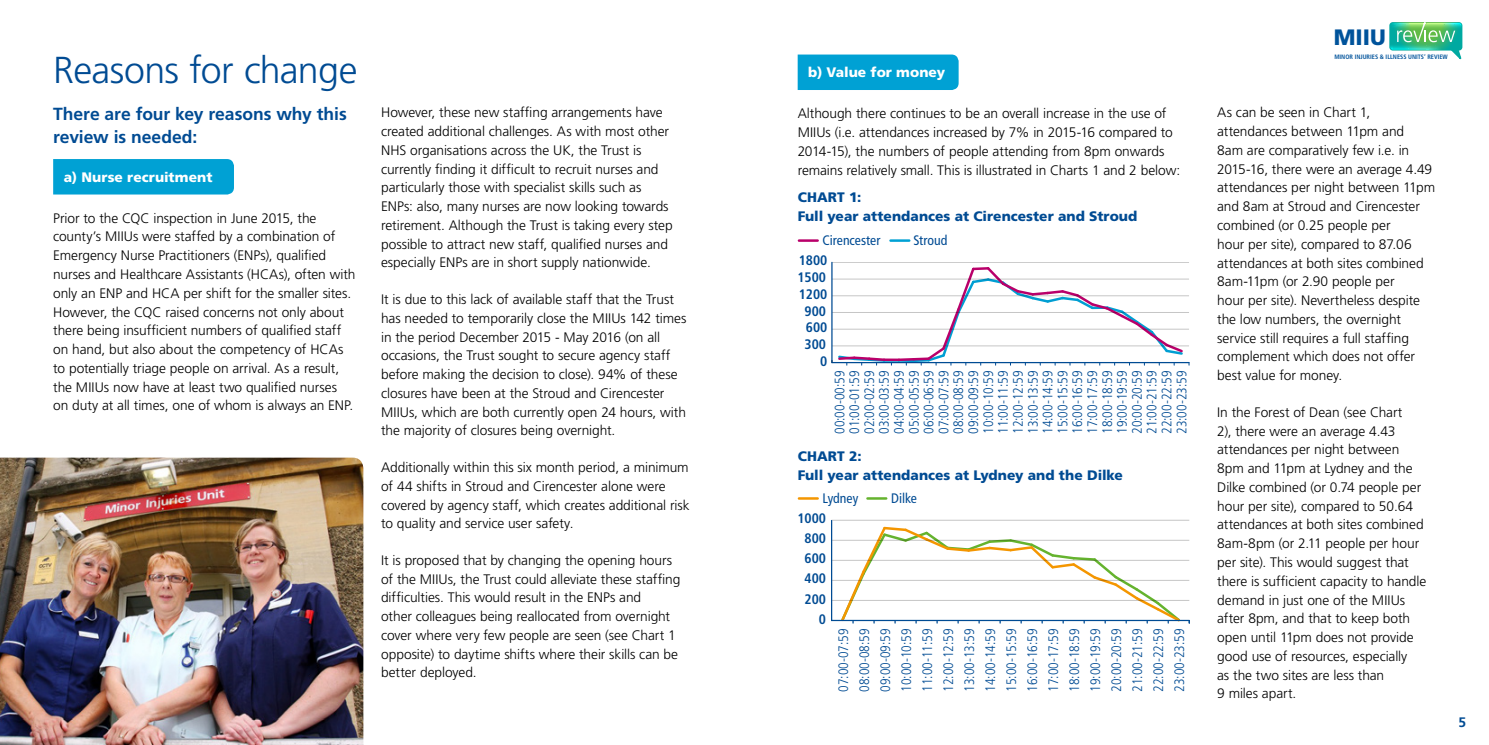
<style>
.page{position:relative;width:1489px;height:745px;background:#fff}
.page>*{position:absolute;margin:0;border:0;box-sizing:border-box;transform-origin:0 0}
.t1{font:300 37.5px "Frutiger";letter-spacing:-.015em;color:#004b93}
.t2{font:900 22.25px "Frutiger";color:#00539b}
.t3{font:700 17.5px/22.5px "Frutiger";letter-spacing:-.005em;color:#004b93}
.t4{font:300 13.75px/18.8px "Frutiger";letter-spacing:-.005em;color:#000}
.t5{font:300 condensed 13.75px/14.9px "Frutiger";color:#004b93;text-align:justify}
.t6{font:900 13.75px/18.8px "Frutiger";letter-spacing:.005em;color:#004b93}
.t7{font:700 condensed 13.75px "Frutiger";color:#004b93}
.t8{font:900 13.75px "Frutiger";letter-spacing:.005em;color:#fff}
.t9{font:condensed 13.75px "Frutiger";color:#004b93}
.t10{font:700 13.75px "Frutiger";color:#004b93}
.t11{font:700 condensed 6.38px "Frutiger";color:#00539b}
</style>
<div class="page">
<svg style="left:1389px;top:22px;width:73px;height:38px"></svg>
<div style="left:53px;top:159px;width:181px;height:35px;background:#00a1d4"></div>
<div style="left:797px;top:54px;width:161px;height:36px;background:#00a1d4"></div>
<hr style="left:831px;top:262px;width:357px;height:1px;background:#c6c6c6">
<svg style="left:831px;top:264px;width:358px;height:101px"></svg>
<hr style="left:831px;top:262px;width:1px;height:100px;background:#004b93">
<svg style="left:831px;top:519px;width:359px;height:104px"></svg>
<hr style="left:798px;top:239px;width:19px;height:3px;background:#b9006a">
<svg style="left:798px;top:497px;width:19px;height:2px"></svg>
<hr style="left:890px;top:239px;width:19px;height:3px;background:#00a1d4">
<svg style="left:867px;top:497px;width:19px;height:2px"></svg>
<img style="left:0;top:457px;width:363px;height:287px">
<h1 class="t1" style="left:53px;top:48px;width:306px">Reasons for change</h1>
<p class="t3" style="left:53px;top:102px;width:295px">There are four key reasons why this review is needed:</p>
<p class="t8" style="left:64px;top:168px;width:150px">a) Nurse recruitment</p>
<p class="t4" style="left:53px;top:208px;width:304px">Prior to the CQC inspection in June 2015, the county’s MIIUs were staffed by a combination of Emergency Nurse Practitioners (ENPs), qualified nurses and Healthcare Assistants (HCAs), often with only an ENP and HCA per shift for the smaller sites.<br>However, the CQC raised concerns not only about there being insufficient numbers of qualified staff on hand, but also about the competency of HCAs to potentially triage people on arrival. As a result, the MIIUs now have at least two qualified nurses on duty at all times, one of whom is always an ENP.</p>
<p class="t4" style="left:381px;top:103px;width:293px">However, these new staffing arrangements have created additional challenges. As with most other NHS organisations across the UK, the Trust is currently finding it difficult to recruit nurses and particularly those with specialist skills such as ENPs: also, many nurses are now looking towards retirement. Although the Trust is taking every step possible to attract new staff, qualified nurses and especially ENPs are in short supply nationwide.</p>
<p class="t4" style="left:381px;top:289px;width:307px">It is due to this lack of available staff that the Trust has needed to temporarily close the MIIUs 142 times in the period December 2015 - May 2016 (on all occasions, the Trust sought to secure agency staff before making the decision to close). 94% of these closures have been at the Stroud and Cirencester MIIUs, which are both currently open 24 hours, with the majority of closures being overnight.</p>
<p class="t4" style="left:381px;top:457px;width:310px">Additionally within this six month period, a minimum of 44 shifts in Stroud and Cirencester alone were covered by agency staff, which creates additional risk to quality and service user safety.</p>
<p class="t4" style="left:381px;top:550px;width:301px">It is proposed that by changing the opening hours of the MIIUs, the Trust could alleviate these staffing difficulties. This would result in the ENPs and<br>other colleagues being reallocated from overnight cover where very few people are seen (see Chart 1 opposite) to daytime shifts where their skills can be better deployed.</p>
<p class="t8" style="left:808px;top:64px;width:138px">b) Value for money</p>
<p class="t4" style="left:797px;top:104px;width:384px">Although there continues to be an overall increase in the use of MIIUs (i.e. attendances increased by 7% in 2015-16 compared to 2014-15), the numbers of people attending from 8pm onwards remains relatively small. This is illustrated in Charts 1 and 2 below:</p>
<p class="t6" style="left:797px;top:188px;width:341px">CHART 1:<br>Full year attendances at Cirencester and Stroud</p>
<p class="t9" style="left:822px;top:232px;width:59px">Cirencester</p>
<p class="t9" style="left:913px;top:232px;width:35px">Stroud</p>
<p class="t7" style="left:798px;top:252px;width:30px">1800</p>
<p class="t7" style="left:797px;top:269px;width:30px">1500</p>
<p class="t7" style="left:798px;top:286px;width:30px">1200</p>
<p class="t7" style="left:804px;top:302px;width:23px">900</p>
<p class="t7" style="left:805px;top:319px;width:23px">600</p>
<p class="t7" style="left:804px;top:336px;width:23px">300</p>
<p class="t7" style="left:820px;top:352px;width:9px">0</p>
<p class="t5" style="left:832px;top:434px;width:65px;rotate:-90deg">00:00-00:59<br>01:00-01:59<br>02:00-02:59<br>03:00-03:59<br>04:00-04:59<br>05:00-05:59<br>06:00-06:59<br>07:00-07:59<br>08:00-08:59<br>09:00-09:59<br>10:00-10:59<br>11:00-11:59<br>12:00-12:59<br>13:00-13:59<br>14:00-14:59<br>15:00-15:59<br>16:00-16:59<br>17:00-17:59<br>18:00-18:59<br>19:00-19:59<br>20:00-20:59<br>21:00-21:59<br>22:00-22:59<br>23:00-23:59</p>
<p class="t6" style="left:797px;top:446px;width:327px">CHART 2:<br>Full year attendances at Lydney and the Dilke</p>
<p class="t9" style="left:822px;top:489px;width:37px">Lydney</p>
<p class="t9" style="left:891px;top:489px;width:27px">Dilke</p>
<p class="t7" style="left:797px;top:510px;width:30px">1000</p>
<p class="t7" style="left:804px;top:530px;width:23px">800</p>
<p class="t7" style="left:804px;top:550px;width:23px">600</p>
<p class="t7" style="left:804px;top:570px;width:23px">400</p>
<p class="t7" style="left:804px;top:590px;width:23px">200</p>
<p class="t7" style="left:818px;top:610px;width:9px">0</p>
<p class="t5" style="left:833px;top:691px;width:65px;line-height:21px;rotate:-90deg">07:00-07:59<br>08:00-08:59<br>09:00-09:59<br>10:00-10:59<br>11:00-11:59<br>12:00-12:59<br>13:00-13:59<br>14:00-14:59<br>15:00-15:59<br>16:00-16:59<br>17:00-17:59<br>18:00-18:59<br>19:00-19:59<br>20:00-20:59<br>21:00-21:59<br>22:00-22:59<br>23:00-23:59</p>
<h2 class="t2" style="left:1333px;top:24px;width:53px">MIIU</h2>
<p class="t11" style="left:1334px;top:53px;width:115px">MINOR INJURIES &amp; ILLNESS UNITS’ REVIEW</p>
<p class="t4" style="left:1217px;top:103px;width:219px">As can be seen in Chart 1, attendances between 11pm and<br>8am are comparatively few i.e. in<br>2015-16, there were an average 4.49 attendances per night between 11pm and 8am at Stroud and Cirencester combined (or 0.25 people per<br>hour per site), compared to 87.06 attendances at both sites combined<br>8am-11pm (or 2.90 people per<br>hour per site). Nevertheless despite the low numbers, the overnight service still requires a full staffing complement which does not offer best value for money.</p>
<p class="t4" style="left:1217px;top:402px;width:211px">In the Forest of Dean (see Chart<br>2), there were an average 4.43 attendances per night between<br>8pm and 11pm at Lydney and the<br>Dilke combined (or 0.74 people per hour per site), compared to 50.64 attendances at both sites combined<br>8am-8pm (or 2.11 people per hour per site). This would suggest that there is sufficient capacity to handle demand in just one of the MIIUs after 8pm, and that to keep both open until 11pm does not provide good use of resources, especially<br>as the two sites are less than<br>9 miles apart.</p>
<p class="t10" style="left:1458px;top:714px;width:9px">5</p>
</div>
